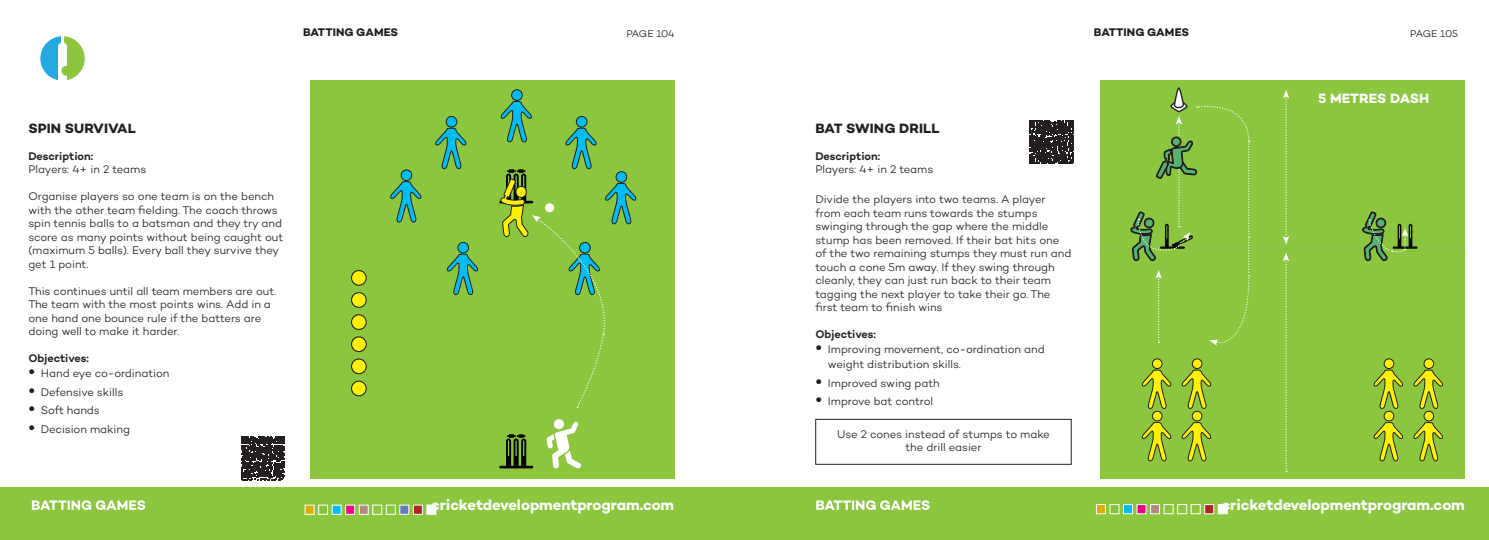
<style>
.page{position:relative;width:1489px;height:540px;background:#fff}
.page>*{position:absolute;margin:0;border:0;box-sizing:border-box;transform-origin:0 0}
.t1{font:700 15px "Campton";letter-spacing:-.005em;color:#fff}
.t2{font:700 13.75px "Campton";letter-spacing:.01em;color:#231f20}
.t3{font:700 13.75px "Campton";letter-spacing:-.005em;color:#fff}
.t4{font:300 11.25px/13.5px "Campton";letter-spacing:-.005em;color:#231f20}
.t5{font:600 11.25px "Campton";letter-spacing:-.005em;color:#231f20}
.t6{font:700 11.25px "Campton";letter-spacing:.005em;color:#231f20}
.t7{font:300 10px "Campton";letter-spacing:-.03em;color:#231f20}
.s1{font-size:21.25px}
</style>
<div class="page">
<div style="left:0;top:487px;width:1488px;height:53px;background:#8bc63e"></div>
<div style="left:310px;top:80px;width:364px;height:399px;background:#8bc63e"></div>
<div style="left:1100px;top:80px;width:364px;height:399px;background:#8bc63e"></div>
<svg style="left:241px;top:437px;width:44px;height:43px;background:#3d3a3b"></svg>
<svg style="left:1029px;top:120px;width:44px;height:44px;background:#363334"></svg>
<svg style="left:1101px;top:87px;width:363px;height:385px"></svg>
<div style="left:815px;top:419px;width:256px;height:46px;border:1px solid #231f20"></div>
<svg style="left:499px;top:434px;width:34px;height:34px"></svg>
<svg style="left:546px;top:419px;width:35px;height:49px"></svg>
<div style="left:458px;top:242px;width:10px;height:11px;background:#01bdf2;border-radius:50%"></div>
<div style="left:457px;top:242px;width:12px;height:11px;border:1px solid #231f20;border-radius:50%"></div>
<svg style="left:446px;top:253px;width:33px;height:43px"></svg>
<div style="left:446px;top:116px;width:11px;height:11px;background:#01bdf2;border-radius:50%"></div>
<div style="left:446px;top:116px;width:11px;height:11px;border:1px solid #231f20;border-radius:50%"></div>
<svg style="left:435px;top:128px;width:32px;height:42px"></svg>
<div style="left:511px;top:90px;width:11px;height:10px;background:#01bdf2;border-radius:50%"></div>
<div style="left:511px;top:89px;width:11px;height:12px;border:1px solid #231f20;border-radius:50%"></div>
<div style="left:401px;top:170px;width:11px;height:11px;background:#01bdf2;border-radius:50%"></div>
<div style="left:401px;top:170px;width:11px;height:11px;border:1px solid #231f20;border-radius:50%"></div>
<svg style="left:390px;top:181px;width:32px;height:42px"></svg>
<div style="left:351px;top:271px;width:15px;height:14px;background:#fff101;border-radius:50%"></div>
<div style="left:351px;top:270px;width:16px;height:16px;border:1px solid #231f20;border-radius:50%"></div>
<div style="left:351px;top:293px;width:15px;height:14px;background:#fff101;border-radius:50%"></div>
<div style="left:351px;top:292px;width:16px;height:16px;border:1px solid #231f20;border-radius:50%"></div>
<div style="left:351px;top:315px;width:15px;height:14px;background:#fff101;border-radius:50%"></div>
<div style="left:351px;top:314px;width:16px;height:16px;border:1px solid #231f20;border-radius:50%"></div>
<div style="left:351px;top:337px;width:15px;height:15px;background:#fff101;border-radius:50%"></div>
<div style="left:351px;top:336px;width:16px;height:16px;border:1px solid #231f20;border-radius:50%"></div>
<div style="left:351px;top:359px;width:15px;height:15px;background:#fff101;border-radius:50%"></div>
<div style="left:351px;top:358px;width:16px;height:16px;border:1px solid #231f20;border-radius:50%"></div>
<div style="left:351px;top:381px;width:15px;height:15px;background:#fff101;border-radius:50%"></div>
<div style="left:351px;top:381px;width:16px;height:15px;border:1px solid #231f20;border-radius:50%"></div>
<svg style="left:499px;top:101px;width:138px;height:307px"></svg>
<div style="left:545px;top:203px;width:9px;height:9px;background:#fff;border-radius:50%"></div>
<svg style="left:32px;top:500px;width:113px;height:10px"></svg>
<svg style="left:816px;top:500px;width:113px;height:10px"></svg>
<div style="left:1096px;top:504px;width:9px;height:10px;background:#d9ad07;border:1px solid #fff"></div>
<div style="left:1204px;top:504px;width:9px;height:10px;background:#ac2322;border:1px solid #fff"></div>
<div style="left:1109px;top:504px;width:10px;height:10px;background:#86c43f;border:1px solid #fff"></div>
<div style="left:1217px;top:504px;width:10px;height:10px;background:#fff;border:1px solid #fff"></div>
<div style="left:1123px;top:504px;width:9px;height:10px;background:#01bdf2;border:1px solid #fff"></div>
<div style="left:1150px;top:504px;width:9px;height:10px;background:#b58a82;border:1px solid #fff"></div>
<div style="left:1177px;top:504px;width:9px;height:10px;background:#8bc63e;border:1px solid #fff"></div>
<div style="left:1136px;top:504px;width:10px;height:10px;background:#ed028c;border:1px solid #fff"></div>
<div style="left:1163px;top:504px;width:10px;height:10px;background:#8bc63e;border:1px solid #fff"></div>
<div style="left:1190px;top:504px;width:10px;height:10px;background:#8bc63e;border:1px solid #fff"></div>
<div style="left:305px;top:505px;width:9px;height:9px;background:#d9ad07"></div>
<div style="left:413px;top:505px;width:9px;height:9px;background:#ac2322;border:1px solid #fff"></div>
<div style="left:318px;top:505px;width:10px;height:9px;background:#86c43f;border:1px solid #fff"></div>
<div style="left:427px;top:505px;width:9px;height:9px;background:#fff"></div>
<div style="left:332px;top:505px;width:9px;height:9px;background:#01bdf2"></div>
<div style="left:359px;top:505px;width:9px;height:9px;background:#b58a82;border:1px solid #fff"></div>
<div style="left:386px;top:505px;width:9px;height:9px;background:#8bc63e;border:1px solid #fff"></div>
<div style="left:345px;top:505px;width:10px;height:9px;background:#ed028c;border:1px solid #fff"></div>
<div style="left:372px;top:505px;width:10px;height:9px;background:#8bc63e;border:1px solid #fff"></div>
<div style="left:399px;top:505px;width:10px;height:9px;background:#627bb7;border:1px solid #fff"></div>
<svg style="left:40px;top:36px;width:45px;height:44px"></svg>
<p class="t6" style="left:303px;top:25px;width:97px">BATTING GAMES</p>
<p class="t7" style="left:626px;top:27px;width:50px">PAGE 104</p>
<p class="t6" style="left:1093px;top:25px;width:97px">BATTING GAMES</p>
<p class="t7" style="left:1410px;top:27px;width:49px">PAGE 105</p>
<p class="t2" style="left:28px;top:119px;width:109px">SPIN SURVIVAL</p>
<p class="t5" style="left:28px;top:149px;width:66px">Description:</p>
<p class="t4" style="left:28px;top:162px;width:119px">Players: 4+ in 2 teams</p>
<p class="t4" style="left:28px;top:189px;width:256px">Organise players so one team is on the bench with the other team fielding. The coach throws spin tennis balls to a batsman and they try and score as many points without being caught out (maximum 5 balls). Every ball they survive they get 1 point.</p>
<p class="t4" style="left:28px;top:284px;width:249px">This continues until all team members are out.<br>The team with the most points wins. Add in a one hand one bounce rule if the batters are doing well to make it harder.</p>
<p class="t5" style="left:28px;top:351px;width:62px">Objectives:</p>
<p class="t4" style="left:28px;top:366px;width:143px"><span class="s1">•</span> Hand eye co-ordination</p>
<p class="t4" style="left:28px;top:385px;width:97px"><span class="s1">•</span> Defensive skills</p>
<p class="t4" style="left:28px;top:403px;width:73px"><span class="s1">•</span> Soft hands</p>
<p class="t4" style="left:28px;top:422px;width:103px"><span class="s1">•</span> Decision making</p>
<p class="t2" style="left:815px;top:119px;width:125px">BAT SWING DRILL</p>
<p class="t5" style="left:815px;top:149px;width:66px">Description:</p>
<p class="t4" style="left:815px;top:162px;width:119px">Players: 4+ in 2 teams</p>
<p class="t4" style="left:815px;top:192px;width:257px">Divide the players into two teams. A player from each team runs towards the stumps swinging through the gap where the middle stump has been removed. If their bat hits one of the two remaining stumps they must run and touch a cone 5m away. If they swing through cleanly, they can just run back to their team tagging the next player to take their go. The first team to finish wins</p>
<p class="t5" style="left:815px;top:327px;width:62px">Objectives:</p>
<p class="t4" style="left:827px;top:342px;width:218px;line-height:15px;text-indent:-12px"><span class="s1">•</span> Improving movement, co-ordination and weight distribution skills.</p>
<p class="t4" style="left:815px;top:376px;width:126px"><span class="s1">•</span> Improved swing path</p>
<p class="t4" style="left:815px;top:394px;width:119px"><span class="s1">•</span> Improve bat control</p>
<p class="t4" style="left:837px;top:427px;width:214px;text-align:center">Use 2 cones instead of stumps to make the drill easier</p>
<p class="t3" style="left:1317px;top:89px;width:113px">5 METRES DASH</p>
<h1 class="t1" style="left:431px;top:495px;width:245px">cricketdevelopmentprogram.com</h1>
<h1 class="t1" style="left:1221px;top:495px;width:245px">cricketdevelopmentprogram.com</h1>
</div>
